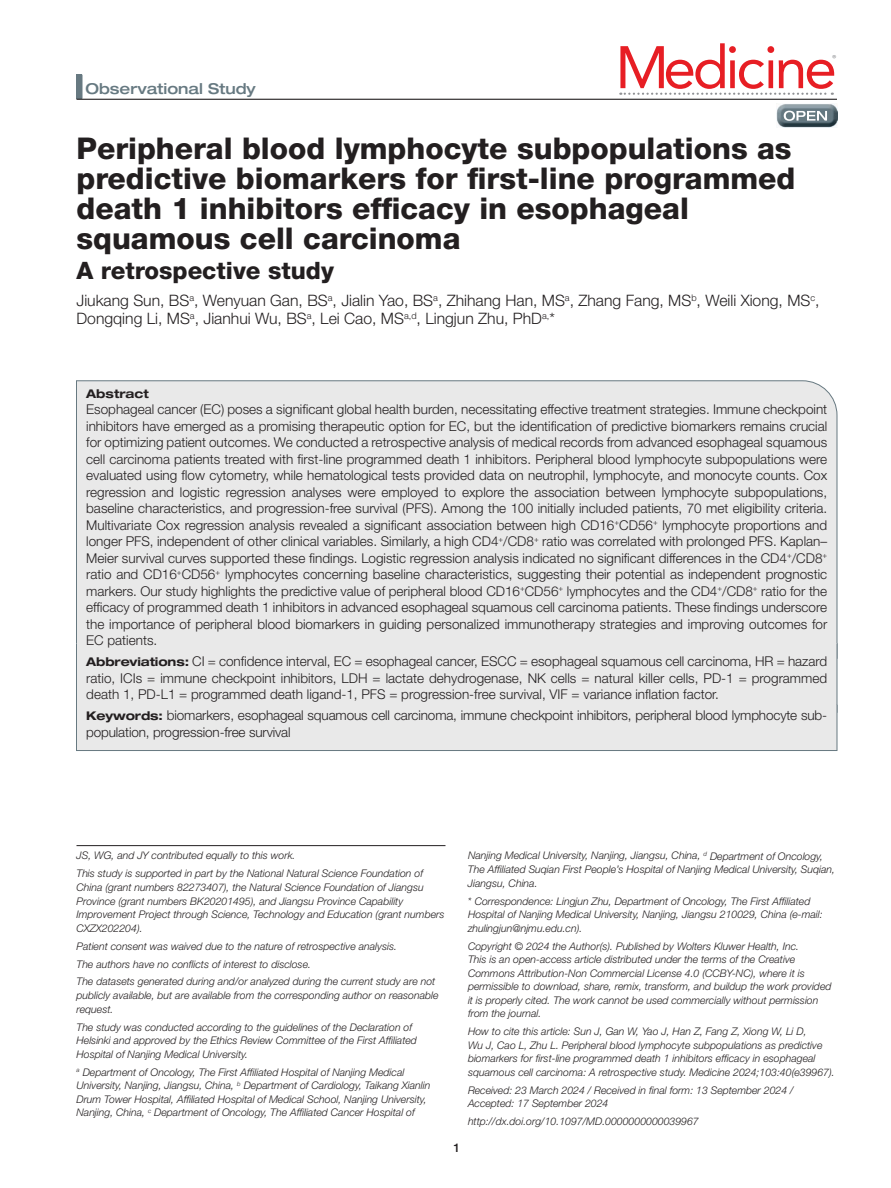
<style>
.page{position:relative;width:891px;height:1188px;background:#fff}
.page>*{position:absolute;margin:0;border:0;box-sizing:border-box;transform-origin:0 0}
.t1{font:59.4px "Avenir";letter-spacing:-.06em;color:#e71e24}
.t2{font:800 30px/30px "Helvetica Neue LT Std";color:#231f20}
.t3{font:800 24px "Helvetica Neue LT Std";color:#231f20}
.t4{font:300 15.75px/18px "Helvetica Neue LT Std";color:#231f20}
.t5{font:500 expanded 15px "Helvetica Neue LT Std";color:#667981}
.t6{font:300 13.5px/16.5px "Helvetica Neue LT Std";letter-spacing:-.01em;color:#231f20;text-align:justify}
.t7{font:700 expanded 12px "Helvetica Neue LT Std";color:#231f20}
.t8{font:500 12px "Helvetica Neue LT Std";color:#231f20}
.t9{font:italic 300 10.5px/13.5px "Helvetica Neue LT Std";color:#231f20}
.t10{font:500 10.35px "Akzidenz Grotesk BE";color:#909295}
.s1{font-weight:700;font-stretch:expanded;font-size:12px}
</style>
<div class="page">
<div style="left:76px;top:74px;width:6px;height:25px;background:#677981"></div>
<hr style="left:76px;top:99px;width:761px;height:1px;background:#231f20">
<img style="left:776px;top:104px;width:61px;height:24px">
<svg style="left:784px;top:111px;width:43px;height:10px"></svg>
<svg style="left:620px;top:93px;width:213px;height:2px"></svg>
<div style="left:76px;top:380px;width:762px;height:279px;background:#e9e9e9"></div>
<div style="left:76px;top:643px;width:761px;height:71px;background:#e9e9e9"></div>
<div style="left:76px;top:705px;width:761px;height:46px;background:#e9e9e9"></div>
<div style="left:76px;top:704px;width:761px;height:47px;border:1px solid #677981"></div>
<hr style="left:76px;top:845px;width:370px;height:1px;background:#231f20">
<h3 class="t5" style="left:86px;top:80px;width:172px">Observational Study</h3>
<h1 class="t1" style="left:615px;top:33px;width:223px">Medicine</h1>
<p class="t10" style="left:832px;top:52px;width:6px">®</p>
<h2 class="t2" style="left:76px;top:134px;width:721px">Peripheral blood lymphocyte subpopulations as predictive biomarkers for first-line programmed death 1 inhibitors efficacy in esophageal squamous cell carcinoma</h2>
<h3 class="t3" style="left:76px;top:257px;width:259px">A retrospective study</h3>
<h3 class="t4" style="left:76px;top:291px;width:745px">Jiukang Sun, BS<sup>a</sup>, Wenyuan Gan, BS<sup>a</sup>, Jialin Yao, BS<sup>a</sup>, Zhihang Han, MS<sup>a</sup>, Zhang Fang, MS<sup>b</sup>, Weili Xiong, MS<sup>c</sup>,<br>Dongqing Li, MS<sup>a</sup>, Jianhui Wu, BS<sup>a</sup>, Lei Cao, MS<sup>a,d</sup>, Lingjun Zhu, PhD<sup>a,</sup>*</h3>
<p class="t7" style="left:86px;top:386px;width:64px">Abstract</p>
<p class="t6" style="left:86px;top:401px;width:743px">Esophageal cancer (EC) poses a significant global health burden, necessitating effective treatment strategies. Immune checkpoint inhibitors have emerged as a promising therapeutic option for EC, but the identification of predictive biomarkers remains crucial for optimizing patient outcomes. We conducted a retrospective analysis of medical records from advanced esophageal squamous cell carcinoma patients treated with first-line programmed death 1 inhibitors. Peripheral blood lymphocyte subpopulations were evaluated using flow cytometry, while hematological tests provided data on neutrophil, lymphocyte, and monocyte counts. Cox regression and logistic regression analyses were employed to explore the association between lymphocyte subpopulations, baseline characteristics, and progression-free survival (PFS). Among the 100 initially included patients, 70 met eligibility criteria.<br>Multivariate Cox regression analysis revealed a significant association between high CD16<sup>+</sup>CD56<sup>+</sup> lymphocyte proportions and longer PFS, independent of other clinical variables. Similarly, a high CD4<sup>+</sup>/CD8<sup>+</sup> ratio was correlated with prolonged PFS. Kaplan– Meier survival curves supported these findings. Logistic regression analysis indicated no significant differences in the CD4<sup>+</sup>/CD8<sup>+ </sup>ratio and CD16<sup>+</sup>CD56<sup>+</sup> lymphocytes concerning baseline characteristics, suggesting their potential as independent prognostic markers. Our study highlights the predictive value of peripheral blood CD16<sup>+</sup>CD56<sup>+</sup> lymphocytes and the CD4<sup>+</sup>/CD8<sup>+</sup> ratio for the efficacy of programmed death 1 inhibitors in advanced esophageal squamous cell carcinoma patients. These findings underscore the importance of peripheral blood biomarkers in guiding personalized immunotherapy strategies and improving outcomes for EC patients.</p>
<p class="t6" style="left:86px;top:653px;width:743px"><span class="s1">Abbreviations:</span> CI = confidence interval, EC = esophageal cancer, ESCC = esophageal squamous cell carcinoma, HR = hazard ratio, ICIs = immune checkpoint inhibitors, LDH = lactate dehydrogenase, NK cells = natural killer cells, PD-1 = programmed death 1, PD-L1 = programmed death ligand-1, PFS = progression-free survival, VIF = variance inflation factor.</p>
<p class="t6" style="left:86px;top:707px;width:743px"><span class="s1">Keywords:</span> biomarkers, esophageal squamous cell carcinoma, immune checkpoint inhibitors, peripheral blood lymphocyte sub&shy;population, progression-free survival</p>
<p class="t9" style="left:76px;top:847px;width:348px;line-height:18px">JS, WG, and JY contributed equally to this work.<br>This study is supported in part by the National Natural Science Foundation of</p>
<p class="t9" style="left:76px;top:880px;width:370px">China (grant numbers 82273407), the Natural Science Foundation of Jiangsu Province (grant numbers BK20201495), and Jiangsu Province Capability Improvement Project through Science, Technology and Education (grant numbers CXZX202204).</p>
<p class="t9" style="left:76px;top:937px;width:360px;line-height:18px">Patient consent was waived due to the nature of retrospective analysis.<br>The authors have no conflicts of interest to disclose.<br>The datasets generated during and/or analyzed during the current study are not</p>
<p class="t9" style="left:76px;top:988px;width:364px">publicly available, but are available from the corresponding author on reasonable request.</p>
<p class="t9" style="left:76px;top:1020px;width:342px">The study was conducted according to the guidelines of the Declaration of<br>Helsinki and approved by the Ethics Review Committee of the First Affiliated<br>Hospital of Nanjing Medical University.</p>
<p class="t9" style="left:76px;top:1065px;width:355px"><sup>a</sup> Department of Oncology, The First Affiliated Hospital of Nanjing Medical University, Nanjing, Jiangsu, China, <sup>b</sup> Department of Cardiology, Taikang Xianlin Drum Tower Hospital, Affiliated Hospital of Medical School, Nanjing University, Nanjing, China, <sup>c</sup> Department of Oncology, The Affiliated Cancer Hospital of</p>
<p class="t8" style="left:453px;top:1140px;width:8px">1</p>
<p class="t9" style="left:468px;top:849px;width:369px">Nanjing Medical University, Nanjing, Jiangsu, China, <sup>d</sup> Department of Oncology,<br>The Affiliated Suqian First People’s Hospital of Nanjing Medical University, Suqian,<br>Jiangsu, China.</p>
<p class="t9" style="left:468px;top:894px;width:356px">* Correspondence: Lingjun Zhu, Department of Oncology, The First Affiliated<br>Hospital of Nanjing Medical University, Nanjing, Jiangsu 210029, China (e-mail: zhulingjun@njmu.edu.cn).</p>
<p class="t9" style="left:468px;top:939px;width:365px">Copyright © 2024 the Author(s). Published by Wolters Kluwer Health, Inc.<br>This is an open-access article distributed under the terms of the Creative Commons Attribution-Non Commercial License 4.0 (CCBY-NC), where it is permissible to download, share, remix, transform, and buildup the work provided it is properly cited. The work cannot be used commercially without permission from the journal.</p>
<p class="t9" style="left:468px;top:1024px;width:368px">How to cite this article: Sun J, Gan W, Yao J, Han Z, Fang Z, Xiong W, Li D,<br>Wu J, Cao L, Zhu L. Peripheral blood lymphocyte subpopulations as predictive biomarkers for first-line programmed death 1 inhibitors efficacy in esophageal squamous cell carcinoma: A retrospective study. Medicine 2024;103:40(e39967).</p>
<p class="t9" style="left:468px;top:1083px;width:327px">Received: 23 March 2024 / Received in final form: 13 September 2024 /<br>Accepted: 17 September 2024</p>
<p class="t9" style="left:468px;top:1114px;width:232px">http://dx.doi.org/10.1097/MD.0000000000039967</p>
</div>
